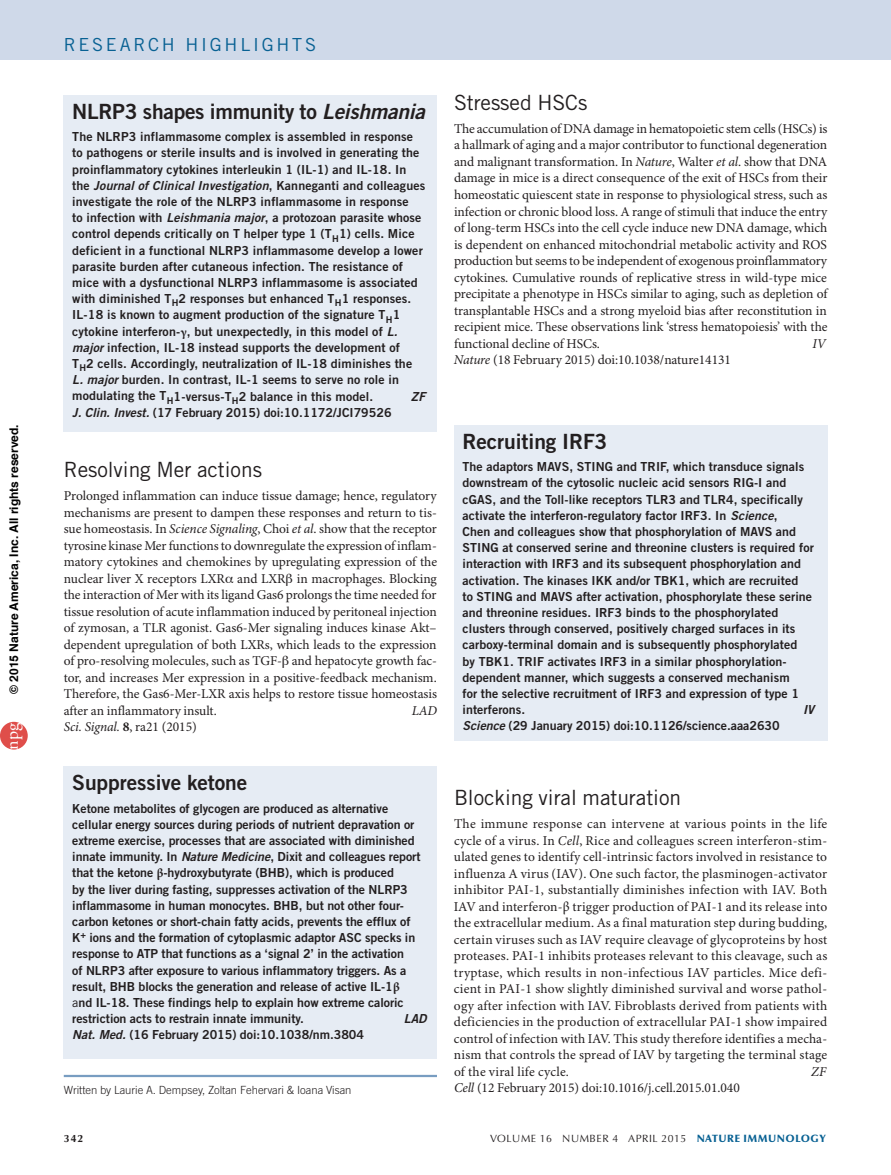
<style>
.page{position:relative;width:891px;height:1175px;background:#fff}
.page>*{position:absolute;margin:0;border:0;box-sizing:border-box;transform-origin:0 0}
.HEAD_res_notes_bold{font:21px "Trade Gothic LT Std Bd 2";letter-spacing:-.005em;color:#231f20}
.HEAD_res_notes{font:21px "Trade Gothic LT Std";letter-spacing:-.005em;color:#231f20}
.z-HEADER_follow{font:18px "Trade Gothic LT Std";letter-spacing:.15em;color:#086193}
.t1{font:18px "Adobe Garamond Pro";color:#fff}
.TEXT_first{font:13.5px/16.5px "Minion Pro";letter-spacing:-.005em;color:#231f20;text-align:justify}
.TEXT_first-2{font:italic 13.5px "Minion Pro";letter-spacing:-.01em;color:#231f20}
.BOX_text_bold_first{font:12.45px/16.2px "Trade Gothic LT Std Bd 2";letter-spacing:.005em;color:#231f20}
.BOX_text_bold_first-2{font:12.45px "Trade Gothic LT Std Bd 2 Obl";color:#231f20}
.t2{font:700 12px "Helvetica";color:#000}
.ADDRESS_front{font:300 11.25px "Trade Gothic LT Std";letter-spacing:-.005em;color:#231f20}
.t3{font:10.5px "Optima LT Std";letter-spacing:.05em;color:#231f20}
.t4{font:700 10.5px "Optima LT Std";color:#231f20}
.s1{font-family:"Arial"}
.s2{font-family:"Trade Gothic LT Std Bd 2 Obl"}
.s3{font-family:"Minion Pro";font-weight:700}
.s4{font-style:italic}
.s5{font-weight:700;font-style:normal}
.s6{font-style:normal}
.s7{font-family:"Trade Gothic LT Std"}
.s8{font-weight:900;color:#086193}
</style>
<div class="page">
<div style="left:0;top:0;width:891px;height:60px;background:#cfd9e9"></div>
<hr style="left:64px;top:1074px;width:373px;height:3px;background:#789dc1">
<div style="left:64px;top:766px;width:373px;height:292px;background:#e6ecf4"></div>
<div style="left:454px;top:425px;width:373px;height:315px;background:#e6ecf4"></div>
<div style="left:64px;top:95px;width:373px;height:337px;background:#e6ecf4"></div>
<div style="left:0;top:722px;width:28px;height:27px;background:#df4e4a;border-radius:50%"></div>
<p class="t2" style="left:4px;top:693px;width:271px;rotate:-90deg">© 201<span class="s1">5</span> Nature America, Inc. All rights reserved.</p>
<h2 class="t1" style="left:1px;top:749px;width:28px;rotate:-90deg">npg</h2>
<p class="z-HEADER_follow" style="left:64px;top:34px;width:254px">RESEARCH HIGHLIGHTS</p>
<p class="HEAD_res_notes_bold" style="left:72px;top:98px;width:354px">NLRP3 shapes immunity to <span class="s2">Leishmania</span></p>
<p class="BOX_text_bold_first" style="left:72px;top:128px;width:355px">The NLRP3 inflammasome complex is assembled in response to pathogens or sterile insults and is involved in generating the proinflammatory cytokines interleukin 1 (IL-1) and IL-18. In the <span class="s2">Journal of Clinical Investigation</span>, Kanneganti and colleagues investigate the role of the NLRP3 inflammasome in response<br>to infection with <span class="s2">Leishmania major</span>, a protozoan parasite whose control depends critically on T helper type 1 (T<sub>H</sub>1) cells. Mice deficient in a functional NLRP3 inflammasome develop a lower parasite burden after cutaneous infection. The resistance of mice with a dysfunctional NLRP3 inflammasome is associated with diminished T<sub>H</sub>2 responses but enhanced T<sub>H</sub>1 responses.<br>IL-18 is known to augment production of the signature T<sub>H</sub>1 cytokine interferon-<span class="s3">γ</span>, but unexpectedly, in this model of <span class="s2">L. major</span> infection, IL-18 instead supports the development of<br>T<sub>H</sub>2 cells. Accordingly, neutralization of IL-18 diminishes the <span class="s2">L. major</span> burden. In contrast, IL-1 seems to serve no role in modulating the T<sub>H</sub>1-versus-T<sub>H</sub>2 balance in this model.</p>
<p class="BOX_text_bold_first-2" style="left:411px;top:388px;width:15px">ZF</p>
<p class="BOX_text_bold_first" style="left:72px;top:404px;width:321px"><span class="s2">J. Clin. Invest.</span> (17 February 2015) doi:10.1172/JCI79526</p>
<p class="HEAD_res_notes" style="left:64px;top:457px;width:200px">Resolving Mer actions</p>
<p class="TEXT_first" style="left:64px;top:488px;width:375px">Prolonged inflammation can induce tissue damage; hence, regulatory mechanisms are present to dampen these responses and return to tis&shy;sue homeostasis. In <span class="s4">Science Signaling</span>, Choi <span class="s4">et al</span>. show that the receptor tyrosine kinase Mer functions to downregulate the expression of inflam&shy;matory cytokines and chemokines by upregulating expression of the nuclear liver X receptors LXR and LXR in macrophages. Blocking the interaction of Mer with its ligand Gas6 prolongs the time needed for tissue resolution of acute inflammation induced by peritoneal injection of zymosan, a TLR agonist. Gas6-Mer signaling induces kinase Akt– dependent upregulation of both LXRs, which leads to the expression of pro-resolving molecules, such as TGF- and hepatocyte growth fac&shy;tor, and increases Mer expression in a positive-feedback mechanism.<br>Therefore, the Gas6-Mer-LXR axis helps to restore tissue homeostasis after an inflammatory insult.</p>
<p class="TEXT_first-2" style="left:412px;top:702px;width:27px">LAD</p>
<p class="TEXT_first-2" style="left:64px;top:719px;width:135px">Sci. Signal. <span class="s5">8</span><span class="s6">, ra21 (2015)</span></p>
<p class="HEAD_res_notes_bold" style="left:72px;top:769px;width:177px">Suppressive ketone</p>
<p class="BOX_text_bold_first" style="left:72px;top:799px;width:350px">Ketone metabolites of glycogen are produced as alternative cellular energy sources during periods of nutrient depravation or extreme exercise, processes that are associated with diminished innate immunity. In <span class="s2">Nature Medicine</span>, Dixit and colleagues report that the ketone <span class="s3">β</span>-hydroxybutyrate (BHB), which is produced<br>by the liver during fasting, suppresses activation of the NLRP3 inflammasome in human monocytes. BHB, but not other four&shy;carbon ketones or short-chain fatty acids, prevents the efflux of K<sup>+</sup> ions and the formation of cytoplasmic adaptor ASC specks in response to ATP that functions as a ‘signal 2’ in the activation<br>of NLRP3 after exposure to various inflammatory triggers. As a result, BHB blocks the generation and release of active IL-1<span class="s3">β </span><span class="s7">a</span>nd IL-18. These findings help to explain how extreme caloric restriction acts to restrain innate immunity.</p>
<p class="BOX_text_bold_first-2" style="left:404px;top:1011px;width:24px">LAD</p>
<p class="BOX_text_bold_first" style="left:72px;top:1026px;width:293px"><span class="s2">Nat. Med.</span> (16 February 2015) doi:10.1038/nm.3804</p>
<p class="HEAD_res_notes" style="left:454px;top:90px;width:135px">Stressed HSCs</p>
<p class="TEXT_first" style="left:454px;top:121px;width:375px">The accumulation of DNA damage in hematopoietic stem cells (HSCs) is a hallmark of aging and a major contributor to functional degeneration and malignant transformation. In <span class="s4">Nature</span>, Walter <span class="s4">et al</span>. show that DNA damage in mice is a direct consequence of the exit of HSCs from their homeostatic quiescent state in response to physiological stress, such as infection or chronic blood loss. A range of stimuli that induce the entry of long-term HSCs into the cell cycle induce new DNA damage, which is dependent on enhanced mitochondrial metabolic activity and ROS production but seems to be independent of exogenous proinflammatory cytokines. Cumulative rounds of replicative stress in wild-type mice precipitate a phenotype in HSCs similar to aging, such as depletion of transplantable HSCs and a strong myeloid bias after reconstitution in recipient mice. These observations link ‘stress hematopoiesis’ with the functional decline of HSCs.</p>
<p class="TEXT_first-2" style="left:813px;top:335px;width:15px">IV</p>
<p class="TEXT_first" style="left:454px;top:352px;width:279px"><span class="s4">Nature</span> (18 February 2015) doi:10.1038/nature14131</p>
<p class="HEAD_res_notes_bold" style="left:463px;top:428px;width:146px">Recruiting IRF3</p>
<p class="BOX_text_bold_first" style="left:463px;top:458px;width:353px">The adaptors MAVS, STING and TRIF, which transduce signals downstream of the cytosolic nucleic acid sensors RIG-I and cGAS, and the Toll-like receptors TLR3 and TLR4, specifically activate the interferon-regulatory factor IRF3. In <span class="s2">Science</span>,<br>Chen and colleagues show that phosphorylation of MAVS and STING at conserved serine and threonine clusters is required for interaction with IRF3 and its subsequent phosphorylation and activation. The kinases IKK and/or TBK1, which are recruited<br>to STING and MAVS after activation, phosphorylate these serine and threonine residues. IRF3 binds to the phosphorylated clusters through conserved, positively charged surfaces in its carboxy-terminal domain and is subsequently phosphorylated<br>by TBK1. TRIF activates IRF3 in a similar phosphorylation&shy;dependent manner, which suggests a conserved mechanism<br>for the selective recruitment of IRF3 and expression of type 1 interferons.</p>
<p class="BOX_text_bold_first-2" style="left:803px;top:702px;width:13px">IV</p>
<p class="BOX_text_bold_first" style="left:463px;top:717px;width:319px"><span class="s2">Science</span> (29 January 2015) doi:10.1126/science.aaa2630</p>
<p class="HEAD_res_notes" style="left:454px;top:785px;width:229px">Blocking viral maturation</p>
<p class="TEXT_first" style="left:454px;top:816px;width:375px">The immune response can intervene at various points in the life cycle of a virus. In <span class="s4">Cell</span>, Rice and colleagues screen interferon-stim&shy;ulated genes to identify cell-intrinsic factors involved in resistance to influenza A virus (IAV). One such factor, the plasminogen-activator inhibitor PAI-1, substantially diminishes infection with IAV. Both IAV and interferon-β trigger production of PAI-1 and its release into the extracellular medium. As a final maturation step during budding, certain viruses such as IAV require cleavage of glycoproteins by host proteases. PAI-1 inhibits proteases relevant to this cleavage, such as tryptase, which results in non-infectious IAV particles. Mice defi&shy;cient in PAI-1 show slightly diminished survival and worse pathol&shy;ogy after infection with IAV. Fibroblasts derived from patients with deficiencies in the production of extracellular PAI-1 show impaired control of infection with IAV. This study therefore identifies a mecha&shy;nism that controls the spread of IAV by targeting the terminal stage of the viral life cycle.</p>
<p class="TEXT_first-2" style="left:811px;top:1063px;width:17px">ZF</p>
<p class="TEXT_first" style="left:454px;top:1080px;width:287px"><span class="s4">Cell</span> (12 February 2015) doi:10.1016/j.cell.2015.01.040</p>
<p class="ADDRESS_front" style="left:64px;top:1083px;width:289px">Written by Laurie A. Dempsey, Zoltan Fehervari &amp; Ioana Visan</p>
<p class="t4" style="left:64px;top:1132px;width:21px">342</p>
<p class="t3" style="left:490px;top:1132px;width:337px">VOLUME 16 NUMBER 4 APRIL 2015 <span class="s8">NATURE IMMUNOLOGY</span></p>
</div>
